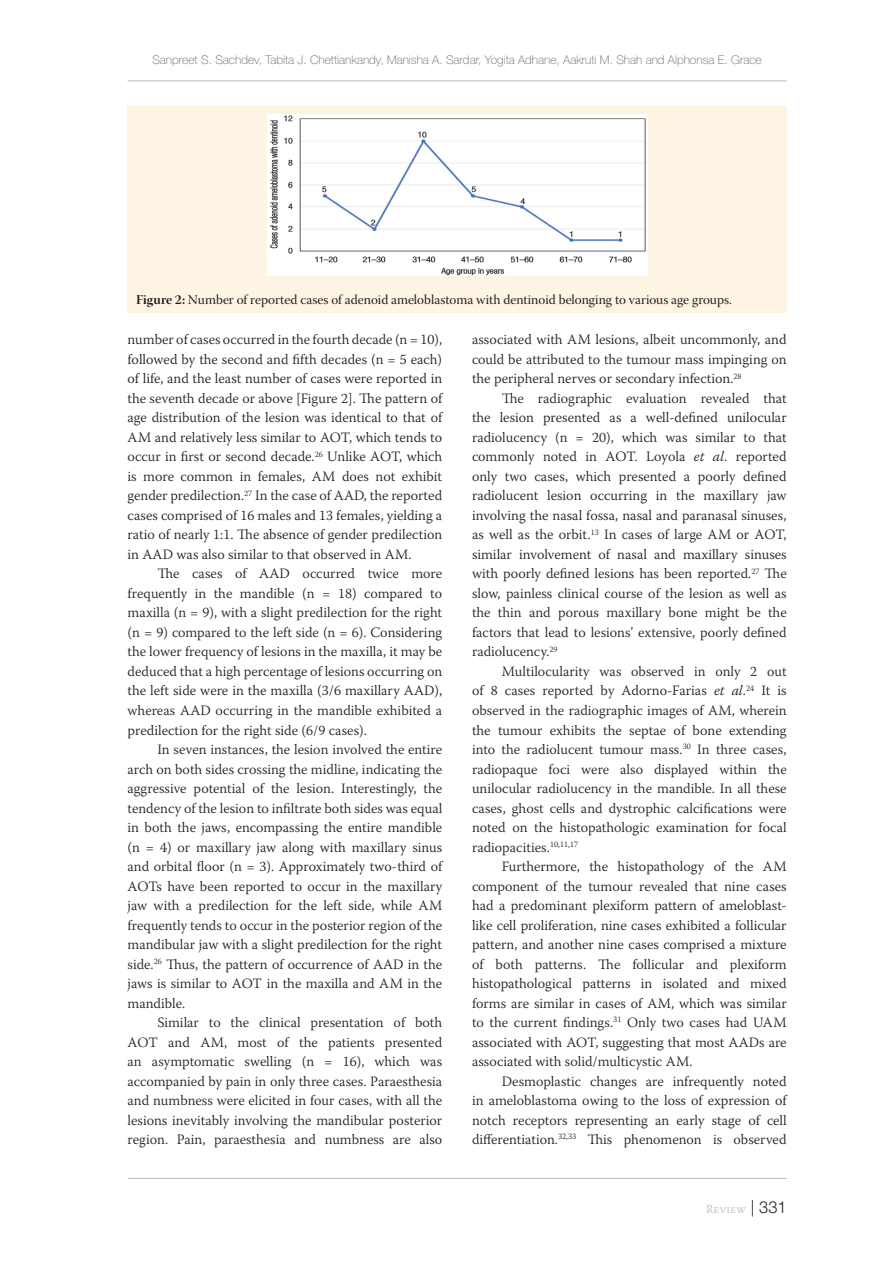
<style>
.page{position:relative;width:893px;height:1263px;background:#fff}
.page>*{position:absolute;margin:0;border:0;box-sizing:border-box;transform-origin:0 0}
.t1{font:300 14.25px/19.5px "Warnock Pro";color:#231f20;text-align:justify}
.t2{font:13.5px "Warnock Pro Subh";color:#231f20}
.t3{font:100 12px "Helvetica Neue LT Pro";color:#636366}
.t4{font:300 12px "Warnock Pro";letter-spacing:.005em;color:#bcbdc0}
.s1{font-family:"Warnock Pro Bold Disp"}
.s2{font-style:italic}
.s3{font-family:"Helvetica Neue LT Pro";font-size:16.5px;color:#231f20}
</style>
<div class="page">
<hr style="left:128px;top:81px;width:659px;height:1px;background:#bcbdc0">
<hr style="left:128px;top:1178px;width:659px;height:1px;background:#bcbdc0">
<div style="left:128px;top:106px;width:659px;height:207px;background:#fef4e4"></div>
<img style="left:268px;top:115px;width:379px;height:160px">
<p class="t3" style="left:152px;top:53px;width:611px">Sanpreet S. Sachdev, Tabita J. Chettiankandy, Manisha A. Sardar, Yogita Adhane, Aakruti M. Shah and Alphonsa E. Grace</p>
<p class="t2" style="left:136px;top:292px;width:597px"><span class="s1">Figure 2:</span> Number of reported cases of adenoid ameloblastoma with dentinoid belonging to various age groups.</p>
<p class="t1" style="left:128px;top:330px;width:316px">number of cases occurred in the fourth decade (n = 10), followed by the second and fifth decades (n = 5 each) of life, and the least number of cases were reported in the seventh decade or above [Figure 2]. The pattern of age distribution of the lesion was identical to that of AM and relatively less similar to AOT, which tends to occur in first or second decade.<sup>26</sup> Unlike AOT, which is more common in females, AM does not exhibit gender predilection.<sup>27</sup> In the case of AAD, the reported cases comprised of 16 males and 13 females, yielding a ratio of nearly 1:1. The absence of gender predilection in AAD was also similar to that observed in AM.</p>
<p class="t1" style="left:128px;top:564px;width:316px;text-indent:30px">The cases of AAD occurred twice more frequently in the mandible (n = 18) compared to maxilla (n = 9), with a slight predilection for the right (n = 9) compared to the left side (n = 6). Considering the lower frequency of lesions in the maxilla, it may be deduced that a high percentage of lesions occurring on the left side were in the maxilla (3/6 maxillary AAD), whereas AAD occurring in the mandible exhibited a predilection for the right side (6/9 cases).</p>
<p class="t1" style="left:128px;top:739px;width:316px;text-indent:30px">In seven instances, the lesion involved the entire arch on both sides crossing the midline, indicating the aggressive potential of the lesion. Interestingly, the tendency of the lesion to infiltrate both sides was equal in both the jaws, encompassing the entire mandible (n = 4) or maxillary jaw along with maxillary sinus and orbital floor (n = 3). Approximately two-third of AOTs have been reported to occur in the maxillary jaw with a predilection for the left side, while AM frequently tends to occur in the posterior region of the mandibular jaw with a slight predilection for the right side.<sup>26</sup> Thus, the pattern of occurrence of AAD in the jaws is similar to AOT in the maxilla and AM in the mandible.</p>
<p class="t1" style="left:128px;top:1012px;width:316px;text-indent:30px">Similar to the clinical presentation of both AOT and AM, most of the patients presented an asymptomatic swelling (n = 16), which was accompanied by pain in only three cases. Paraesthesia and numbness were elicited in four cases, with all the lesions inevitably involving the mandibular posterior region. Pain, paraesthesia and numbness are also</p>
<p class="t1" style="left:472px;top:330px;width:316px">associated with AM lesions, albeit uncommonly, and could be attributed to the tumour mass impinging on the peripheral nerves or secondary infection.<sup>28</sup></p>
<p class="t1" style="left:472px;top:388px;width:316px;text-indent:30px">The radiographic evaluation revealed that the lesion presented as a well-defined unilocular radiolucency (n = 20), which was similar to that commonly noted in AOT. Loyola <span class="s2">et al</span>. reported only two cases, which presented a poorly defined radiolucent lesion occurring in the maxillary jaw involving the nasal fossa, nasal and paranasal sinuses, as well as the orbit.<sup>13</sup> In cases of large AM or AOT, similar involvement of nasal and maxillary sinuses with poorly defined lesions has been reported.<sup>27</sup> The slow, painless clinical course of the lesion as well as the thin and porous maxillary bone might be the factors that lead to lesions’ extensive, poorly defined radiolucency.<sup>29</sup></p>
<p class="t1" style="left:472px;top:661px;width:316px;text-indent:30px">Multilocularity was observed in only 2 out of 8 cases reported by Adorno-Farias <span class="s2">et al</span>.<sup>24</sup> It is observed in the radiographic images of AM, wherein the tumour exhibits the septae of bone extending into the radiolucent tumour mass.<sup>30</sup> In three cases, radiopaque foci were also displayed within the unilocular radiolucency in the mandible. In all these cases, ghost cells and dystrophic calcifications were noted on the histopathologic examination for focal radiopacities.<sup>10,11,17</sup></p>
<p class="t1" style="left:472px;top:856px;width:316px;text-indent:30px">Furthermore, the histopathology of the AM component of the tumour revealed that nine cases had a predominant plexiform pattern of ameloblast&shy;like cell proliferation, nine cases exhibited a follicular pattern, and another nine cases comprised a mixture of both patterns. The follicular and plexiform histopathological patterns in isolated and mixed forms are similar in cases of AM, which was similar to the current findings.<sup>31</sup> Only two cases had UAM associated with AOT, suggesting that most AADs are associated with solid/multicystic AM.</p>
<p class="t1" style="left:472px;top:1071px;width:316px;text-indent:30px">Desmoplastic changes are infrequently noted in ameloblastoma owing to the loss of expression of notch receptors representing an early stage of cell differentiation.<sup>32,33</sup> This phenomenon is observed</p>
<p class="t4" style="left:706px;top:1201px;width:82px">Review <span class="s3">| 331</span></p>
</div>
